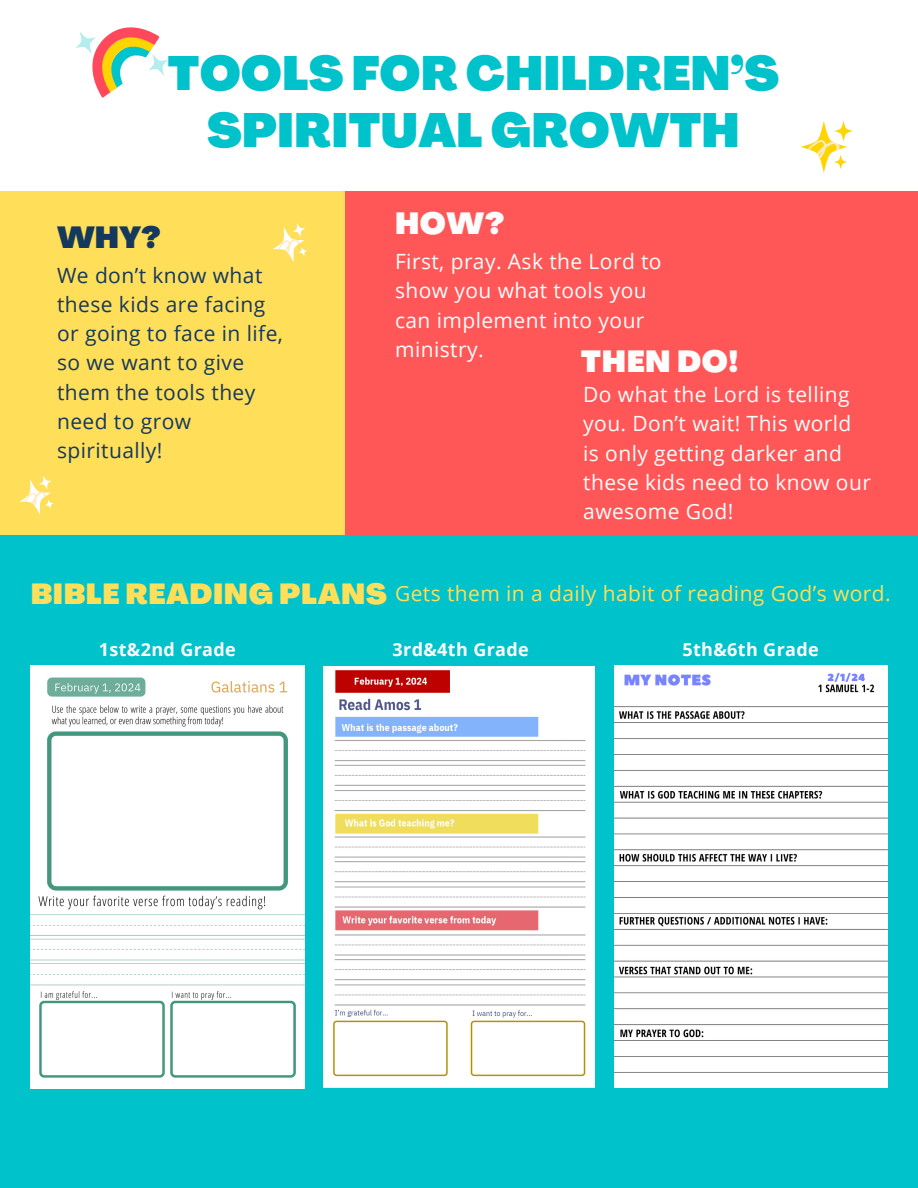
<style>
.page{position:relative;width:918px;height:1188px;background:#fff}
.page>*{position:absolute;margin:0;border:0;box-sizing:border-box;transform-origin:0 0}
.t1{font:900 47.25px/56.6px "Agrandir";color:#00c2cb;text-align:center}
.t2{font:900 30px "Agrandir";letter-spacing:.02em;color:#fdfdfd}
.t3{font:900 30px "Agrandir";color:#15395d}
.t4{font:900 28.5px "Agrandir";letter-spacing:.02em;color:#ffde59}
.t5{font:21px/29.2px "Open Sans";letter-spacing:.02em;color:#fdfdfd}
.t6{font:21px/29.2px "Open Sans";letter-spacing:.02em;color:#15395d}
.t7{font:21px "Open Sans";letter-spacing:.02em;color:#ffde59}
.t8{font:700 18px "Open Sans";letter-spacing:.02em;color:#fdfdfd}
</style>
<div class="page">
<div style="left:0;top:534px;width:918px;height:654px;background:#00c2cb"></div>
<div style="left:0;top:191px;width:344px;height:343px;background:#ffde59"></div>
<div style="left:345px;top:191px;width:573px;height:343px;background:#ff5757"></div>
<svg style="left:76px;top:27px;width:92px;height:71px"></svg>
<svg style="left:800px;top:120px;width:53px;height:53px"></svg>
<svg style="left:273px;top:223px;width:34px;height:39px"></svg>
<svg style="left:19px;top:476px;width:35px;height:39px"></svg>
<img style="left:31px;top:665px;width:273px;height:423px">
<img style="left:614px;top:666px;width:273px;height:421px">
<img style="left:324px;top:667px;width:271px;height:421px">
<h2 class="t1" style="left:168px;top:50px;width:613px">TOOLS FOR CHILDREN’S<br>SPIRITUAL GROWTH</h2>
<p class="t3" style="left:57px;top:226px;width:105px">WHY?</p>
<p class="t2" style="left:395px;top:211px;width:111px">HOW?</p>
<h2 class="t6" style="left:57px;top:260px;width:227px">We don’t know what these kids are facing or going to face in life, so we want to give them the tools they need to grow spiritually!</h2>
<h3 class="t5" style="left:395px;top:246px;width:268px">First, pray. Ask the Lord to show you what tools you can implement into your ministry.</h3>
<h3 class="t2" style="left:581px;top:350px;width:159px">THEN DO!</h3>
<h2 class="t5" style="left:583px;top:379px;width:289px">Do what the Lord is telling you. Don’t wait! This world is only getting darker and these kids need to know our awesome God!</h2>
<h3 class="t4" style="left:31px;top:583px;width:358px">BIBLE READING PLANS</h3>
<h2 class="t7" style="left:395px;top:578px;width:497px">Gets them in a daily habit of reading God’s word.</h2>
<h3 class="t8" style="left:99px;top:637px;width:139px">1st&amp;2nd Grade</h3>
<p class="t8" style="left:393px;top:637px;width:138px">3rd&amp;4th Grade</p>
<p class="t8" style="left:682px;top:637px;width:138px">5th&amp;6th Grade</p>
</div>
